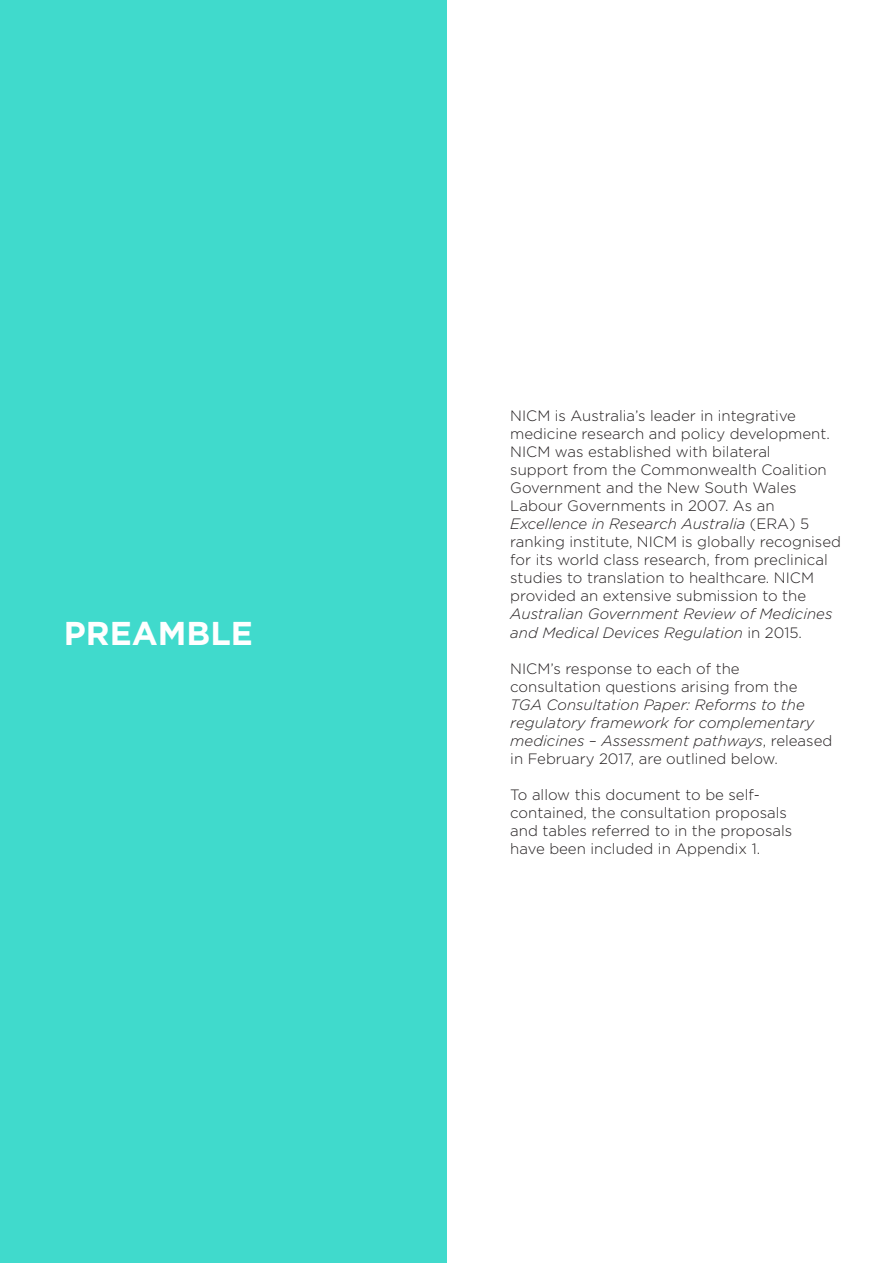
<style>
.page{position:relative;width:893px;height:1263px;background:#fff}
.page>*{position:absolute;margin:0;border:0;box-sizing:border-box;transform-origin:0 0}
.t1{font:700 33px "Gotham";color:#fff}
.t2{font:300 15px/18px "Gotham";color:#231f20}
.t3{font:italic 300 15px/18px "Gotham";color:#231f20}
.s1{font-style:italic}
.s2{font-style:normal}
</style>
<div class="page">
<div style="left:0;top:0;width:446px;height:1263px;background:#40dacc"></div>
<h1 class="t1" style="left:64px;top:611px;width:191px">PREAMBLE</h1>
<p class="t2" style="left:510px;top:407px;width:332px">NICM is Australia’s leader in integrative medicine research and policy development.<br>NICM was established with bilateral<br>support from the Commonwealth Coalition Government and the New South Wales Labour Governments in 2007. As an <span class="s1">Excellence in Research Australia</span> (ERA) 5 ranking institute, NICM is globally recognised for its world class research, from preclinical studies to translation to healthcare. NICM provided an extensive submission to the</p>
<p class="t3" style="left:510px;top:605px;width:324px">Australian Government Review of Medicines and Medical Devices Regulation <span class="s2">in 2015.</span></p>
<p class="t2" style="left:510px;top:659px;width:289px">NICM’s response to each of the consultation questions arising from the</p>
<p class="t3" style="left:510px;top:695px;width:324px">TGA Consultation Paper: Reforms to the regulatory framework for complementary medicines – Assessment pathways<span class="s2">, released in February 2017, are outlined below.</span></p>
<p class="t2" style="left:510px;top:785px;width:284px">To allow this document to be self&shy;contained, the consultation proposals and tables referred to in the proposals have been included in Appendix 1.</p>
</div>
